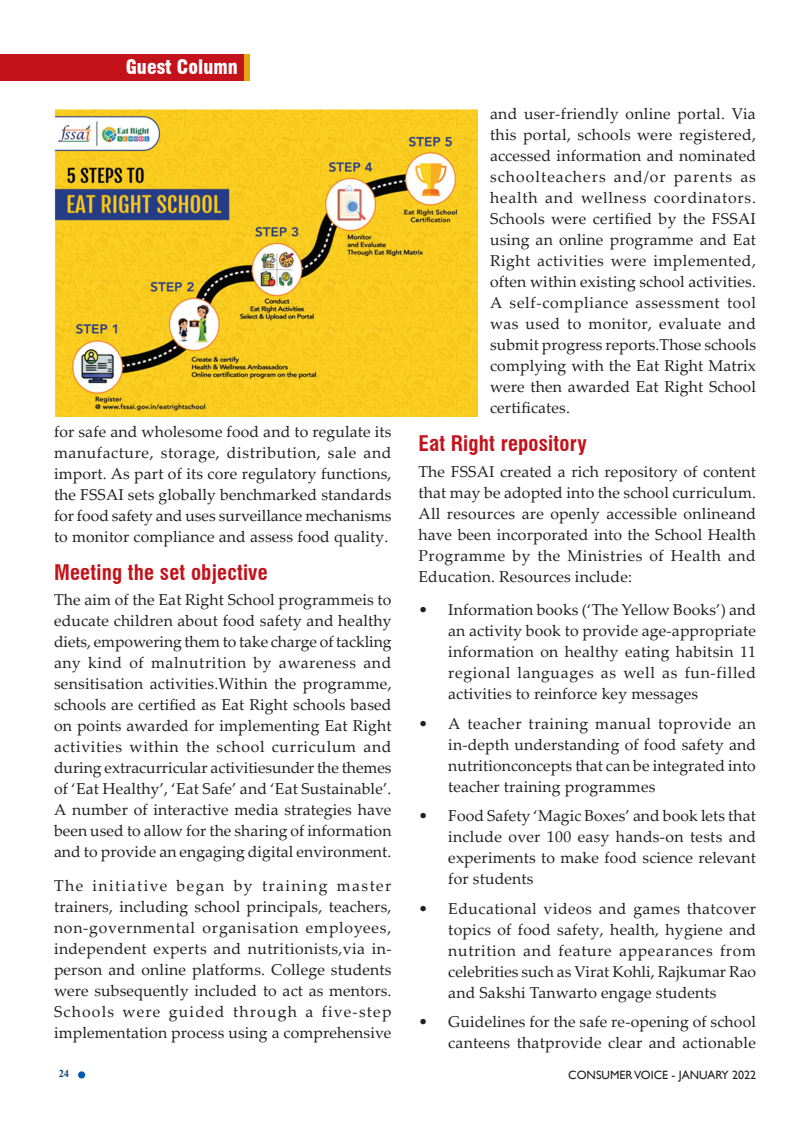
<style>
.page{position:relative;width:810px;height:1134px;background:#fff}
.page>*{position:absolute;margin:0;border:0;box-sizing:border-box;transform-origin:0 0}
.t1{font:700 condensed 21px "Swiss 721 BT";letter-spacing:.01em;color:#c4121a}
.t2{font:900 condensed 19.5px "Swiss 721 BT";color:#fff}
.t3{font:15.75px/21px "Palatino Linotype";letter-spacing:.01em;color:#231f20;text-align:justify}
.t4{font:12px "Gill Sans";color:#231f20}
.t5{font:700 10.5px "Times New Roman";color:#074969}
</style>
<div class="page">
<div style="left:0;top:54px;width:244px;height:27px;background:#c4121a"></div>
<div style="left:244px;top:54px;width:5px;height:27px;background:#e5a710"></div>
<div style="left:78px;top:1071px;width:7px;height:7px;background:#015aaa;border-radius:50%"></div>
<img style="left:54px;top:109px;width:423px;height:308px">
<p class="t2" style="left:126px;top:55px;width:114px">Guest Column</p>
<p class="t3" style="left:54px;top:420px;width:339px">for safe and wholesome food and to regulate its manufacture, storage, distribution, sale and import. As part of its core regulatory functions, the FSSAI sets globally benchmarked standards for food safety and uses surveillance mechanisms to monitor compliance and assess food quality.</p>
<h1 class="t1" style="left:54px;top:560px;width:215px">Meeting the set objective</h1>
<p class="t3" style="left:54px;top:589px;width:339px">The aim of the Eat Right School programmeis to educate children about food safety and healthy diets, empowering them to take charge of tackling any kind of malnutrition by awareness and sensitisation activities.Within the programme, schools are certified as Eat Right schools based on points awarded for implementing Eat Right activities within the school curriculum and during extracurricular activitiesunder the themes of ‘Eat Healthy’, ‘Eat Safe’ and ‘Eat Sustainable’.<br>A number of interactive media strategies have been used to allow for the sharing of information and to provide an engaging digital environment.</p>
<p class="t3" style="left:54px;top:874px;width:339px">The initiative began by training master trainers, including school principals, teachers, non-governmental organisation employees, independent experts and nutritionists,via in&shy;person and online platforms. College students were subsequently included to act as mentors.<br>Schools were guided through a five-step implementation process using a comprehensive</p>
<p class="t3" style="left:490px;top:103px;width:267px">and user-friendly online portal. Via this portal, schools were registered, accessed information and nominated schoolteachers and/or parents as health and wellness coordinators.<br>Schools were certified by the FSSAI using an online programme and Eat Right activities were implemented, often within existing school activities.<br>A self-compliance assessment tool was used to monitor, evaluate and submit progress reports.Those schools complying with the Eat Right Matrix were then awarded Eat Right School certificates.</p>
<h1 class="t1" style="left:418px;top:431px;width:170px">Eat Right repository</h1>
<p class="t3" style="left:418px;top:460px;width:339px">The FSSAI created a rich repository of content that may be adopted into the school curriculum.<br>All resources are openly accessible onlineand have been incorporated into the School Health Programme by the Ministries of Health and Education. Resources include:</p>
<p class="t3" style="left:448px;top:599px;width:309px;text-indent:-30px">• Information books (‘The Yellow Books’) and an activity book to provide age-appropriate information on healthy eating habitsin 11 regional languages as well as fun-filled activities to reinforce key messages</p>
<p class="t3" style="left:448px;top:712px;width:309px;text-indent:-30px">• A teacher training manual toprovide an in-depth understanding of food safety and nutritionconcepts that can be integrated into teacher training programmes</p>
<p class="t3" style="left:448px;top:805px;width:309px;text-indent:-30px">• Food Safety ‘Magic Boxes’ and book lets that include over 100 easy hands-on tests and experiments to make food science relevant for students</p>
<p class="t3" style="left:448px;top:897px;width:309px;text-indent:-30px">• Educational videos and games thatcover topics of food safety, health, hygiene and nutrition and feature appearances from celebrities such as Virat Kohli, Rajkumar Rao and Sakshi Tanwarto engage students</p>
<p class="t3" style="left:419px;top:1011px;width:339px;text-align:right">• Guidelines for the safe re-opening of school canteens thatprovide clear and actionable</p>
<p class="t5" style="left:59px;top:1066px;width:12px">24</p>
<p class="t4" style="left:568px;top:1068px;width:189px">CONSUMER VOICE - JANUARY 2022</p>
</div>
